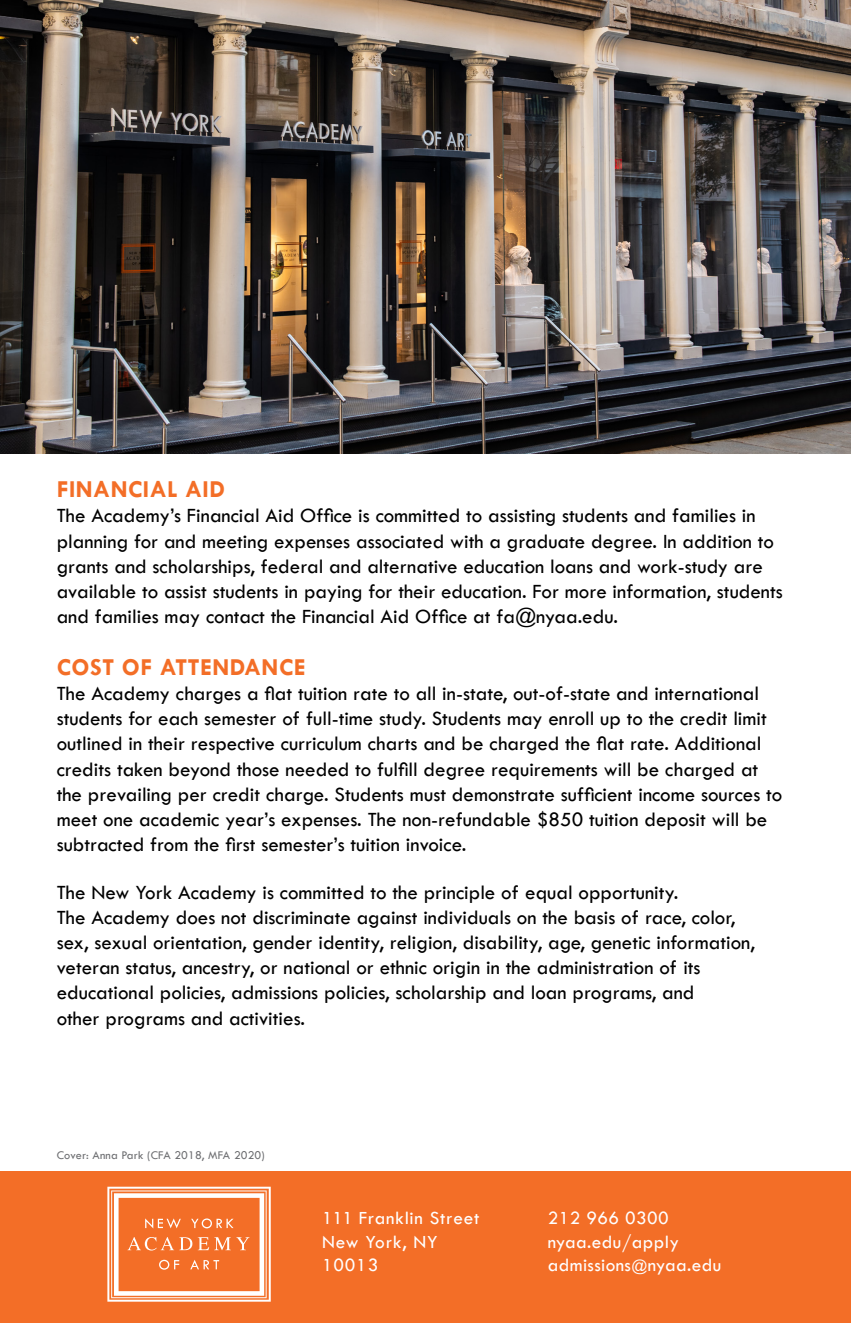
<style>
.page{position:relative;width:851px;height:1323px;background:#fff}
.page>*{position:absolute;margin:0;border:0;box-sizing:border-box;transform-origin:0 0}
.t1{font:700 24.5px "Tw Cen";letter-spacing:.02em;color:#f36e27}
.t2{font:21px/25.2px "Tw Cen";color:#000}
.t3{font:19.25px/23.8px "Tw Cen";letter-spacing:.02em;color:#fff}
.t4{font:19.25px/23.8px "Tw Cen";letter-spacing:.04em;color:#fff}
.t5{font:12.25px "Tw Cen";letter-spacing:.01em;color:#6d6e71}
.s1{font-size:15.75px}
</style>
<div class="page">
<div style="left:0;top:1172px;width:850px;height:151px;background:#f36e27"></div>
<svg style="left:107px;top:1187px;width:164px;height:115px"></svg>
<img style="left:0;top:0;width:850px;height:454px">
<p class="t1" style="left:57px;top:475px;width:170px">FINANCIAL AID</p>
<p class="t2" style="left:57px;top:503px;width:727px">The Academy’s Financial Aid Office is committed to assisting students and families in planning for and meeting expenses associated with a graduate degree. In addition to grants and scholarships, federal and alternative education loans and work-study are available to assist students in paying for their education. For more information, students and families may contact the Financial Aid Office at fa@nyaa.edu.</p>
<p class="t1" style="left:57px;top:652px;width:250px">COST OF ATTENDANCE</p>
<p class="t2" style="left:57px;top:681px;width:727px">The Academy charges a flat tuition rate to all in-state, out-of-state and international students for each semester of full-time study. Students may enroll up to the credit limit outlined in their respective curriculum charts and be charged the flat rate. Additional credits taken beyond those needed to fulfill degree requirements will be charged at the prevailing per credit charge. Students must demonstrate sufficient income sources to meet one academic year’s expenses. The non-refundable $850 tuition deposit will be subtracted from the first semester’s tuition invoice.</p>
<p class="t2" style="left:57px;top:879px;width:699px">The New York Academy is committed to the principle of equal opportunity.<br>The Academy does not discriminate against individuals on the basis of race, color, sex, sexual orientation, gender identity, religion, disability, age, genetic information, veteran status, ancestry, or national or ethnic origin in the administration of its educational policies, admissions policies, scholarship and loan programs, and<br>other programs and activities.</p>
<p class="t5" style="left:57px;top:1148px;width:210px">Cover: Anna Park (CFA 2018, MFA 2020)</p>
<p class="t4" style="left:322px;top:1206px;width:159px">111 Franklin Street<br>New York, NY<br>10013</p>
<p class="t3" style="left:547px;top:1206px;width:175px">212 966 0300 nyaa.edu/apply admissions<span class="s1">@</span>nyaa.edu</p>
</div>
